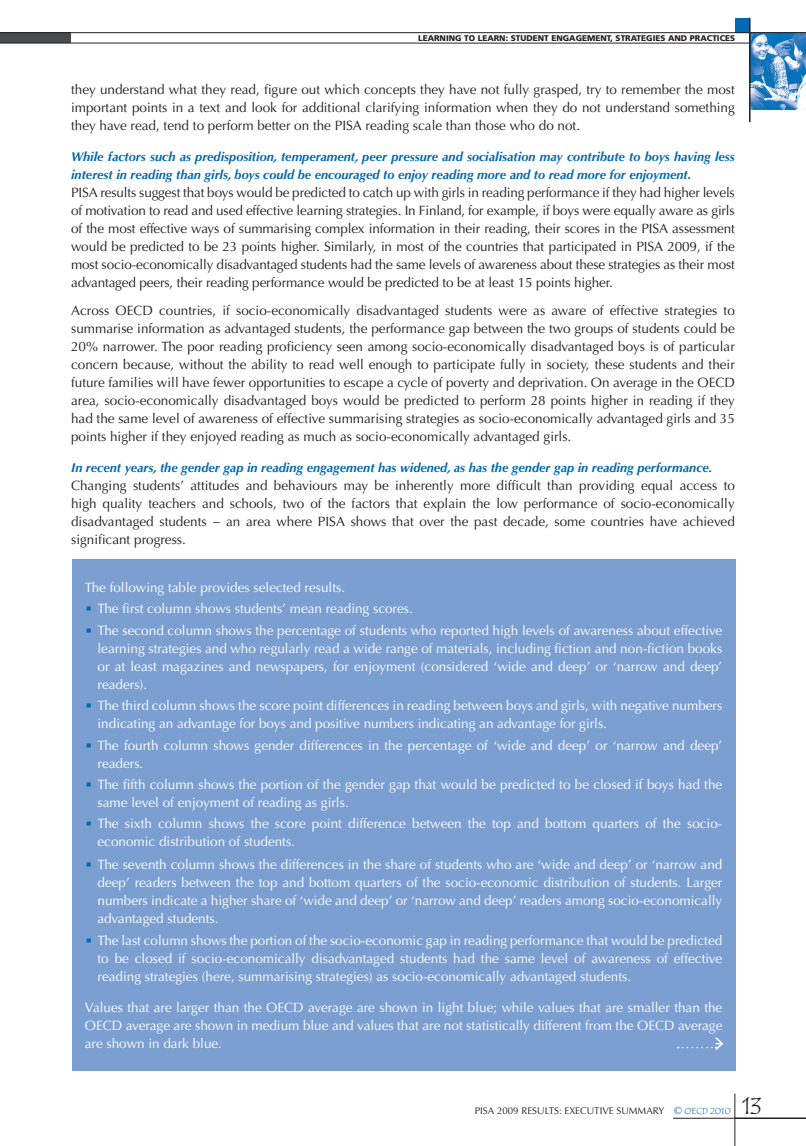
<style>
.page{position:relative;width:806px;height:1146px;background:#fff}
.page>*{position:absolute;margin:0;border:0;box-sizing:border-box;transform-origin:0 0}
.t1{font:24px "Tempus Sans ITC";color:#231f20}
.t2{font:13.5px/18px "Optima LT Std";color:#231f20;text-align:justify}
.t3{font:13.5px/18px "Optima LT Std";color:#fff;text-align:justify}
.t4{font:italic 700 12.75px/18px "Optima LT Std";color:#0168b3}
.t5{font:9.75px "Optima LT Std";color:#231f20}
.t6{font:900 8.25px "Frutiger LT Std";color:#231f20}
.s1{font-family:"Itc Eras";font-weight:500;color:#0168b3}
.s2{font-size:10.5px;color:#0168b3}
.s3{font-family:"Tempus Sans ITC";font-size:9px;color:#0168b3}
</style>
<div class="page">
<img style="left:750px;top:33px;width:55px;height:76px">
<div style="left:734px;top:18px;width:15px;height:15px;background:#0168b3"></div>
<div style="left:0;top:33px;width:71px;height:10px;background:#4b4c4d"></div>
<hr style="left:748px;top:18px;width:2px;height:104px;background:#231f20">
<hr style="left:0;top:32px;width:805px;height:1px;background:#231f20">
<hr style="left:0;top:43px;width:748px;height:1px;background:#231f20">
<hr style="left:734px;top:1093px;width:1px;height:53px;background:#231f20">
<hr style="left:673px;top:1118px;width:61px;height:1px;background:#231f20">
<hr style="left:734px;top:1117px;width:71px;height:2px;background:#231f20">
<div style="left:72px;top:559px;width:663px;height:511px;background:#7c9fd2"></div>
<svg style="left:677px;top:1037px;width:46px;height:13px"></svg>
<p class="t6" style="left:418px;top:33px;width:318px">LEARNING TO LEARN: STUDENT ENGAGEMENT, STRATEGIES AND PRACTICES</p>
<p class="t2" style="left:71px;top:80px;width:665px">they understand what they read, figure out which concepts they have not fully grasped, try to remember the most important points in a text and look for additional clarifying information when they do not understand something they have read, tend to perform better on the PISA reading scale than those who do not.</p>
<p class="t4" style="left:71px;top:147px;width:665px">While factors such as predisposition, temperament, peer pressure and socialisation may contribute to boys having less interest in reading than girls, boys could be encouraged to enjoy reading more and to read more for enjoyment.</p>
<p class="t2" style="left:71px;top:183px;width:665px">PISA results suggest that boys would be predicted to catch up with girls in reading performance if they had higher levels of motivation to read and used effective learning strategies. In Finland, for example, if boys were equally aware as girls of the most effective ways of summarising complex information in their reading, their scores in the PISA assessment would be predicted to be 23 points higher. Similarly, in most of the countries that participated in PISA 2009, if the most socio-economically disadvantaged students had the same levels of awareness about these strategies as their most advantaged peers, their reading performance would be predicted to be at least 15 points higher.</p>
<p class="t2" style="left:71px;top:302px;width:665px">Across OEC D countries, if socio-economically disadvantaged students were as aware of effective strategies to summarise information as advantaged students, the performance gap between the two groups of students could be 20% narrower. The poor reading proficiency seen among socio-economically disadvantaged boys is of particular concern because, without the ability to read well enough to participate fully in society, these students and their future families will have fewer opportunities to escape a cycle of poverty and deprivation. On average in the OEC D area, socio-economically disadvantaged boys would be predicted to perform 28 points higher in reading if they had the same level of awareness of effective summarising strategies as socio-economically advantaged girls and 35 points higher if they enjoyed reading as much as socio-economically advantaged girls.</p>
<p class="t4" style="left:71px;top:459px;width:642px">In recent years, the gender gap in reading engagement has widened, as has the gender gap in reading performance.</p>
<p class="t2" style="left:71px;top:476px;width:665px">Changing students’ attitudes and behaviours may be inherently more difficult than providing equal access to high quality teachers and schools, two of the factors that explain the low performance of socio-economically disadvantaged students − an area where PISA shows that over the past decade, some countries have achieved significant progress.</p>
<p class="t3" style="left:85px;top:578px;width:262px">The following table provides selected results.</p>
<p class="t3" style="left:85px;top:600px;width:329px"><span class="s1">•</span> The first column shows students’ mean reading scores.</p>
<p class="t3" style="left:97px;top:621px;width:626px;text-indent:-13px"><span class="s1">•</span> The second column shows the percentage of students who reported high levels of awareness about effective learning strategies and who regularly read a wide range of materials, including fiction and non-fiction books or at least magazines and newspapers, for enjoyment (considered ‘wide and deep’ or ‘narrow and deep’ readers).</p>
<p class="t3" style="left:97px;top:697px;width:626px;text-indent:-13px"><span class="s1">•</span> The third column shows the score point differences in reading between boys and girls, with negative numbers indicating an advantage for boys and positive numbers indicating an advantage for girls.</p>
<p class="t3" style="left:97px;top:736px;width:626px;text-indent:-13px"><span class="s1">•</span> The fourth column shows gender differences in the percentage of ‘wide and deep’ or ‘narrow and deep’ readers.</p>
<p class="t3" style="left:97px;top:775px;width:626px;text-indent:-13px"><span class="s1">•</span> The fifth column shows the portion of the gender gap that would be predicted to be closed if boys had the same level of enjoyment of reading as girls.</p>
<p class="t3" style="left:97px;top:815px;width:626px;text-indent:-13px"><span class="s1">•</span> The sixth column shows the score point difference between the top and bottom quarters of the socio&shy;economic distribution of students.</p>
<p class="t3" style="left:97px;top:855px;width:626px;text-indent:-13px"><span class="s1">•</span> The seventh column shows the differences in the share of students who are ‘wide and deep’ or ‘narrow and deep’ readers between the top and bottom quarters of the socio-economic distribution of students. Larger numbers indicate a higher share of ‘wide and deep’ or ‘narrow and deep’ readers among socio-economically advantaged students.</p>
<p class="t3" style="left:97px;top:931px;width:626px;text-indent:-13px"><span class="s1">•</span> The last column shows the portion of the socio-economic gap in reading performance that would be predicted to be closed if socio-economically disadvantaged students had the same level of awareness of effective reading strategies (here, summarising strategies) as socio-economically advantaged students.</p>
<p class="t3" style="left:85px;top:998px;width:639px">Values that are larger than the OECD average are shown in light blue; while values that are smaller than the OECD average are shown in medium blue and values that are not statistically different from the OECD average are shown in dark blue.</p>
<p class="t5" style="left:474px;top:1104px;width:257px">PISA 2009 Results: Executive Summary <span class="s2">©</span> <span class="s3">OECD 2010</span></p>
<h1 class="t1" style="left:742px;top:1090px;width:21px">13</h1>
</div>
